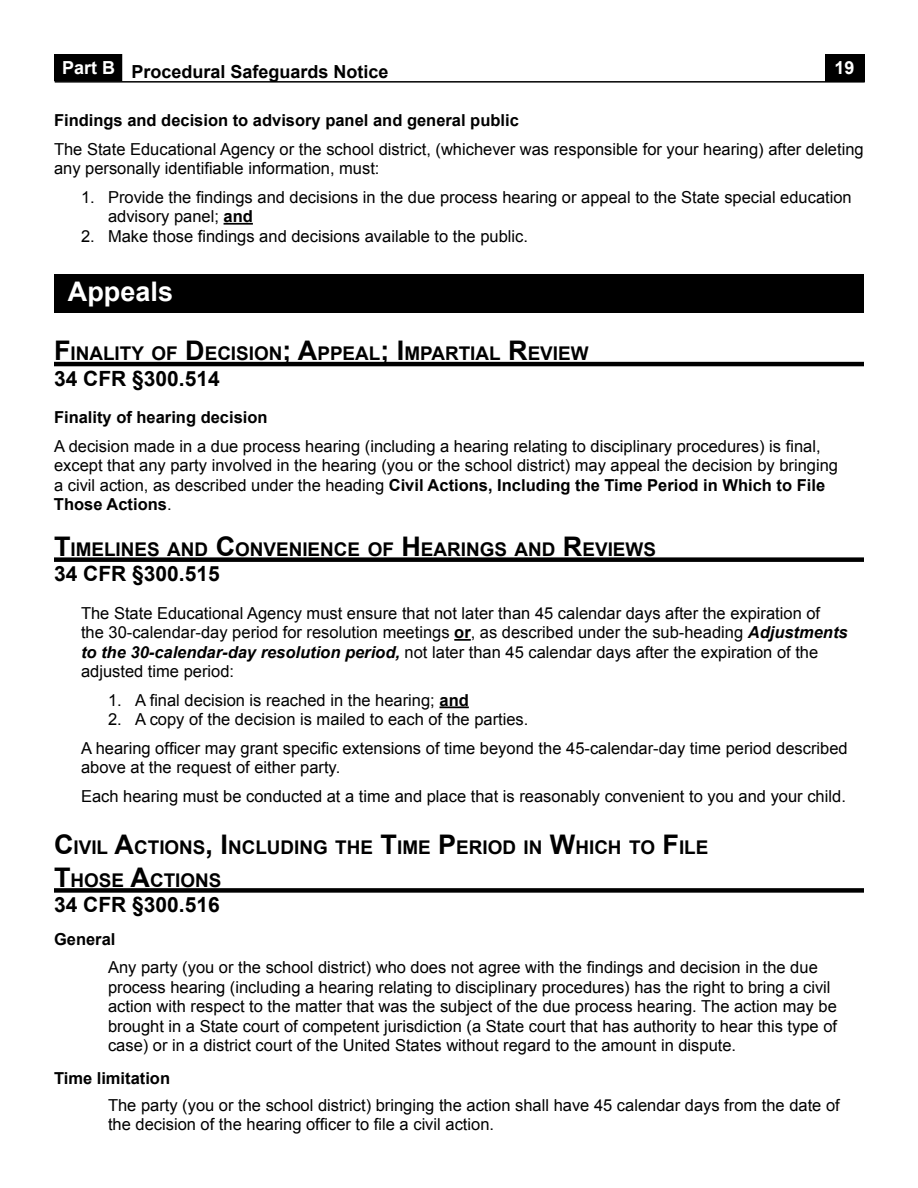
<style>
.page{position:relative;width:918px;height:1188px;background:#fff}
.page>*{position:absolute;margin:0;border:0;box-sizing:border-box;transform-origin:0 0}
.t1{font:700 27px "Arial";color:#fff}
.t2{font:700 21px "Arial";color:#000}
.t3{font:700 18.9px/32.4px "Arial";color:#000}
.t4{font:700 18px "Arial";color:#000}
.t5{font:700 18px "Arial";color:#fff}
.t6{font:16.5px/19.5px "Arial";color:#000}
.t7{font:700 16.5px "Arial";color:#000}
.s1{font-weight:700}
.s2{font-size:27px}
.s3{font-weight:700;font-style:italic}
</style>
<div class="page">
<div style="left:55px;top:55px;width:67px;height:26px;background:#000"></div>
<div style="left:54px;top:54px;width:68px;height:27px;border:2px solid #000"></div>
<hr style="left:55px;top:81px;width:810px;height:2px;background:#000">
<div style="left:825px;top:55px;width:40px;height:27px;background:#000"></div>
<div style="left:54px;top:274px;width:810px;height:39px;background:#000"></div>
<hr style="left:224px;top:223px;width:29px;height:2px;background:#000">
<hr style="left:54px;top:362px;width:810px;height:4px;background:#000">
<div style="left:54px;top:557px;width:810px;height:5px;background:#000"></div>
<svg style="left:454px;top:639px;width:17px;height:2px"></svg>
<hr style="left:440px;top:706px;width:29px;height:2px;background:#000">
<div style="left:54px;top:888px;width:810px;height:5px;background:#000"></div>
<p class="t4" style="left:62px;top:61px;width:328px"><sup>Part</sup> <sup>B</sup> Procedural Safeguards Notice</p>
<p class="t5" style="left:835px;top:57px;width:22px">19</p>
<p class="t7" style="left:54px;top:111px;width:466px">Findings and decision to advisory panel and general public</p>
<p class="t6" style="left:54px;top:139px;width:811px">The State Educational Agency or the school district, (whichever was responsible for your hearing) after deleting any personally identifiable information, must:</p>
<p class="t6" style="left:108px;top:187px;width:745px;text-indent:-27px">1. Provide the findings and decisions in the due process hearing or appeal to the State special education advisory panel; <span class="s1">and</span></p>
<p class="t6" style="left:81px;top:226px;width:449px">2. Make those findings and decisions available to the public.</p>
<h1 class="t1" style="left:68px;top:276px;width:107px">Appeals</h1>
<p class="t3" style="left:54px;top:337px;width:536px"><span class="s2">F</span> INALITY OF <span class="s2">D</span>ECISION<span class="s2">; A</span>PPEAL<span class="s2">; I</span> MPARTIAL <span class="s2">R</span>EVIEW</p>
<p class="t2" style="left:54px;top:366px;width:167px">34 CFR §300.514</p>
<p class="t7" style="left:54px;top:408px;width:215px">Finality of hearing decision</p>
<p class="t6" style="left:54px;top:436px;width:786px">A decision made in a due process hearing (including a hearing relating to disciplinary procedures) is final, except that any party involved in the hearing (you or the school district) may appeal the decision by bringing a civil action, as described under the heading <span class="s1">Civil Actions, Including the Time Period in Which to File Those Actions</span>.</p>
<p class="t3" style="left:54px;top:533px;width:603px"><span class="s2">T</span>IMELINES AND <span class="s2">C</span>ONVENIENCE OF <span class="s2">H</span> EARINGS AND <span class="s2">R</span>EVIEWS</p>
<p class="t2" style="left:54px;top:562px;width:167px">34 CFR §300.515</p>
<p class="t6" style="left:81px;top:603px;width:768px">The State Educational Agency must ensure that not later than 45 calendar days after the expiration of<br>the 30-calendar-day period for resolution meetings <span class="s1">or</span>, as described under the sub-heading <span class="s3">Adjustments to the 30-calendar-day resolution period,</span> not later than 45 calendar days after the expiration of the adjusted time period:</p>
<p class="t6" style="left:108px;top:690px;width:362px">1. A final decision is reached in the hearing; <span class="s1">and</span></p>
<p class="t6" style="left:81px;top:705px;width:768px;line-height:28.5px;text-indent:27px">2. A copy of the decision is mailed to each of the parties.<br>A hearing officer may grant specific extensions of time beyond the 45-calendar-day time period described</p>
<p class="t6" style="left:81px;top:753px;width:766px;line-height:28.5px">above at the request of either party.<br>Each hearing must be conducted at a time and place that is reasonably convenient to you and your child.</p>
<p class="t3" style="left:54px;top:831px;width:656px"><span class="s2">C</span>IVIL <span class="s2">A</span>CTIONS<span class="s2">, I</span> NCLUDING THE <span class="s2">T</span>IME <span class="s2">P</span>ERIOD IN <span class="s2">W</span>HICH TO <span class="s2">F</span>ILE<br><span class="s2">T</span>HOSE <span class="s2">A</span>CTIONS</p>
<p class="t2" style="left:54px;top:893px;width:167px">34 CFR §300.516</p>
<p class="t7" style="left:54px;top:930px;width:63px">General</p>
<p class="t6" style="left:108px;top:958px;width:731px">Any party (you or the school district) who does not agree with the findings and decision in the due process hearing (including a hearing relating to disciplinary procedures) has the right to bring a civil action with respect to the matter that was the subject of the due process hearing. The action may be brought in a State court of competent jurisdiction (a State court that has authority to hear this type of case) or in a district court of the United States without regard to the amount in dispute.</p>
<p class="t7" style="left:54px;top:1069px;width:118px">Time limitation</p>
<p class="t6" style="left:108px;top:1095px;width:733px">The party (you or the school district) bringing the action shall have 45 calendar days from the date of the decision of the hearing officer to file a civil action.</p>
</div>
